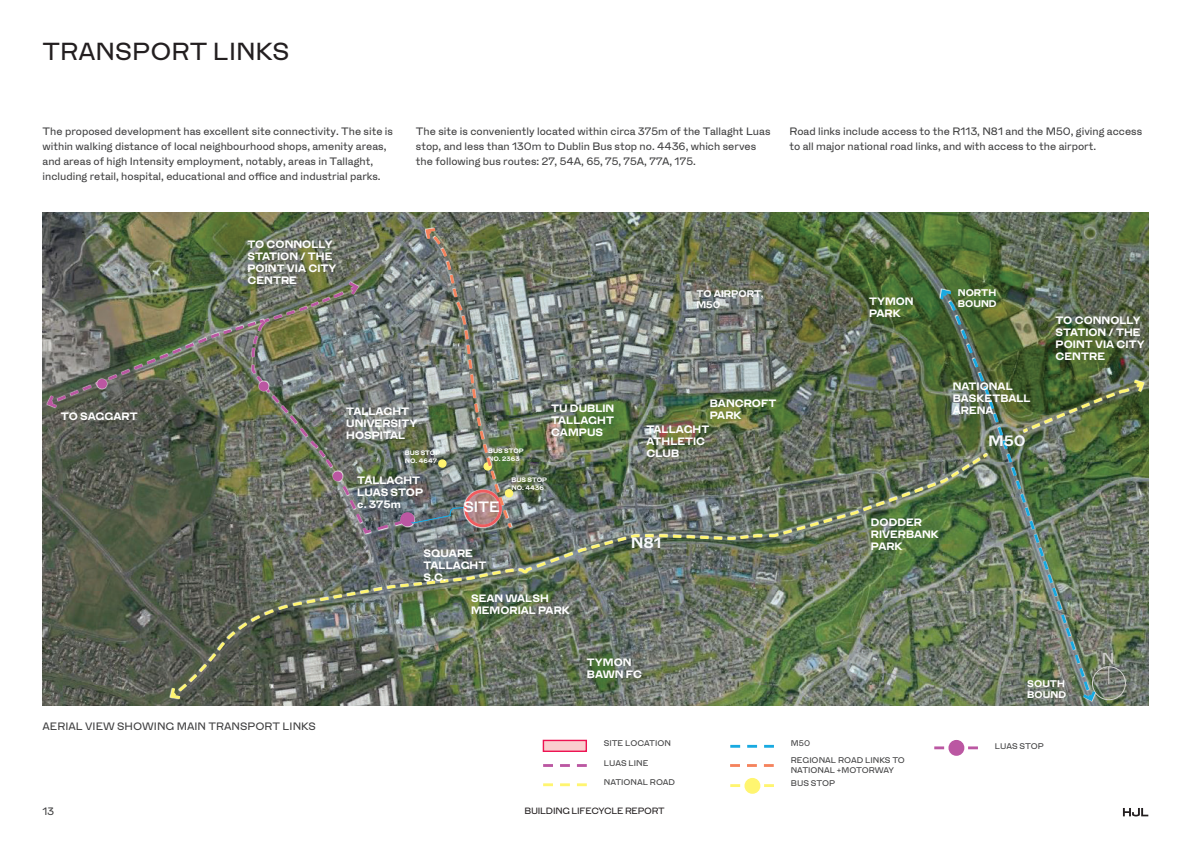
<style>
.page{position:relative;width:1191px;height:842px;background:#fff}
.page>*{position:absolute;margin:0;border:0;box-sizing:border-box;transform-origin:0 0}
.t1{font:23px "Henry";color:#231f20}
.t2{font:14.9px "Henry";color:#d2d1ce}
.t3{font:700 14px "Henry";color:#f6f9fa}
.t4{font:500 14px "Henry";color:#fff}
.t5{font:10px/15px "Henry";color:#3e3e3f}
.t6{font:700 10px/12px "Henry";color:#fff}
.t7{font:700 9px/11px "Henry";color:#fff}
.t8{font:8.5px "Henry";letter-spacing:-.03em;color:#231f20}
.t9{font:7.7px/10.8px "Henry";color:#3e3e3f}
.t10{font:700 6px/8px "Henry";color:#fff}
</style>
<div class="page">
<svg style="left:1123px;top:808px;width:25px;height:8px"></svg>
<img style="left:43px;top:213px;width:1105px;height:493px">
<img style="left:939px;top:287px;width:155px;height:416px">
<svg style="left:938px;top:288px;width:16px;height:14px"></svg>
<img style="left:169px;top:451px;width:776px;height:248px">
<svg style="left:168px;top:603px;width:123px;height:98px;background:#5a5f51"></svg>
<svg style="left:542px;top:739px;width:45px;height:13px"></svg>
<div style="left:543px;top:740px;width:43px;height:11px;background:#facecf"></div>
<div style="left:543px;top:740px;width:44px;height:12px;border:1px solid #ed1352"></div>
<svg style="left:543px;top:764px;width:44px;height:3px"></svg>
<svg style="left:543px;top:786px;width:44px;height:1px"></svg>
<svg style="left:543px;top:783px;width:44px;height:3px"></svg>
<svg style="left:730px;top:744px;width:44px;height:1px"></svg>
<svg style="left:730px;top:745px;width:44px;height:3px"></svg>
<svg style="left:934px;top:749px;width:44px;height:1px"></svg>
<svg style="left:934px;top:746px;width:44px;height:3px"></svg>
<svg style="left:730px;top:784px;width:44px;height:3px"></svg>
<svg style="left:947px;top:740px;width:18px;height:16px"></svg>
<div style="left:950px;top:742px;width:12px;height:12px;background:#bb57a2;border-radius:50%"></div>
<div style="left:948px;top:740px;width:16px;height:16px;border:4px solid #bb57a2;border-radius:50%"></div>
<svg style="left:755px;top:778px;width:6px;height:16px"></svg>
<div style="left:746px;top:780px;width:12px;height:12px;background:#fff570;border-radius:50%"></div>
<div style="left:744px;top:778px;width:16px;height:16px;border:4px solid #fff570;border-radius:50%"></div>
<img style="left:945px;top:310px;width:201px;height:393px">
<svg style="left:730px;top:764px;width:43px;height:3px"></svg>
<img style="left:45px;top:226px;width:468px;height:309px">
<h1 class="t1" style="left:43px;top:32px;width:248px">TRANSPORT LINKS</h1>
<p class="t5" style="left:43px;top:123px;width:352px">The proposed development has excellent site connectivity. The site is within walking distance of local neighbourhood shops, amenity areas, and areas of high Intensity employment, notably, areas in Tallaght, including retail, hospital, educational and office and industrial parks.</p>
<p class="t5" style="left:416px;top:123px;width:356px">The site is conveniently located within circa 375m of the Tallaght Luas stop, and less than 130m to Dublin Bus stop no. 4436, which serves the following bus routes: 27, 54A, 65, 75, 75A, 77A, 175.</p>
<p class="t5" style="left:789px;top:123px;width:354px">Road links include access to the R113, N81 and the M50, giving access to all major national road links, and with access to the airport.</p>
<p class="t6" style="left:247px;top:238px;width:91px">TO CONNOLLY<br>STATION / THE<br>POINT VIA CITY<br>CENTRE</p>
<p class="t7" style="left:696px;top:288px;width:69px">TO AIRPORT,<br>M50</p>
<p class="t6" style="left:61px;top:410px;width:78px">TO SAGGART</p>
<p class="t5" style="left:43px;top:718px;width:275px">AERIAL VIEW SHOWING MAIN TRANSPORT LINKS</p>
<p class="t6" style="left:346px;top:405px;width:72px">TALLAGHT<br>UNIVERSITY<br>HOSPITAL</p>
<p class="t6" style="left:551px;top:403px;width:65px;text-align:justify">TU DUBLIN TALLAGHT CAMPUS</p>
<p class="t10" style="left:405px;top:449px;width:37px">BUS STOP<br>NO. 4647</p>
<p class="t10" style="left:488px;top:447px;width:37px">BUS STOP<br>NO. 2363</p>
<p class="t10" style="left:511px;top:476px;width:37px">BUS STOP<br>NO. 4436</p>
<p class="t6" style="left:357px;top:474px;width:67px">TALLAGHT<br>LUAS STOP c. 375m</p>
<h3 class="t4" style="left:463px;top:499px;width:38px">SITE</h3>
<p class="t6" style="left:423px;top:547px;width:64px">SQUARE<br>TALLAGHT<br>S.C.</p>
<p class="t6" style="left:471px;top:593px;width:100px">SEAN WALSH<br>MEMORIAL PARK</p>
<p class="t6" style="left:710px;top:397px;width:68px">BANCROFT<br>PARK</p>
<p class="t6" style="left:646px;top:423px;width:64px">TALLAGHT<br>ATHLETIC<br>CLUB</p>
<h3 class="t3" style="left:631px;top:535px;width:32px">N81</h3>
<p class="t6" style="left:587px;top:657px;width:57px">TYMON<br>BAWN FC</p>
<p class="t9" style="left:604px;top:737px;width:69px">SITE LOCATION</p>
<p class="t9" style="left:604px;top:757px;width:46px">LUAS LINE</p>
<p class="t9" style="left:604px;top:776px;width:73px">NATIONAL ROAD</p>
<p class="t5" style="left:43px;top:803px;width:13px">13</p>
<p class="t8" style="left:524px;top:804px;width:142px">BUILDING LIFECYCLE REPORT</p>
<p class="t6" style="left:869px;top:296px;width:46px">TYMON<br>PARK</p>
<p class="t7" style="left:957px;top:287px;width:40px">NORTH<br>BOUND</p>
<p class="t6" style="left:952px;top:381px;width:79px">NATIONAL<br>BASKETBALL<br>ARENA</p>
<h3 class="t3" style="left:988px;top:433px;width:39px">M50</h3>
<p class="t6" style="left:1055px;top:315px;width:91px">TO CONNOLLY<br>STATION / THE<br>POINT VIA CITY<br>CENTRE</p>
<p class="t6" style="left:871px;top:516px;width:70px">DODDER<br>RIVERBANK<br>PARK</p>
<p class="t7" style="left:1027px;top:678px;width:40px">SOUTH<br>BOUND</p>
<h2 class="t2" style="left:1101px;top:646px;width:14px">N</h2>
<p class="t9" style="left:791px;top:737px;width:21px">M50</p>
<p class="t9" style="left:995px;top:740px;width:50px">LUAS STOP</p>
<p class="t9" style="left:790px;top:754px;width:116px">REGIONAL ROAD LINKS TO<br>NATIONAL +MOTORWAY</p>
<p class="t9" style="left:791px;top:777px;width:46px">BUS STOP</p>
</div>
